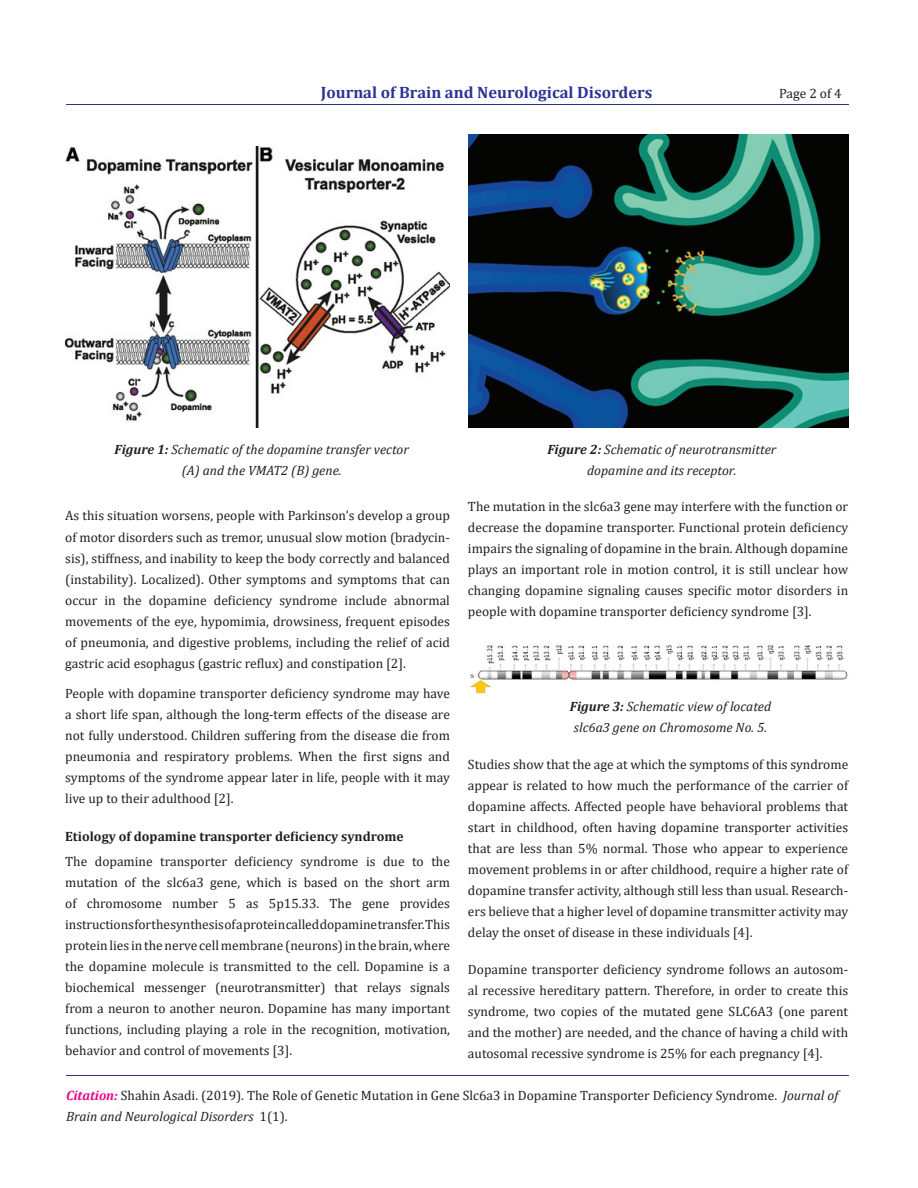
<style>
.page{position:relative;width:918px;height:1188px;background:#fff}
.page>*{position:absolute;margin:0;border:0;box-sizing:border-box;transform-origin:0 0}
.t1{font:700 16.5px "Cambria";color:#2b3393}
.t2{font:13.5px/21px "Cambria";color:#231f20;text-align:justify}
.t3{font:italic 13.5px/21px "Cambria";color:#231f20;text-align:center}
.t4{font:700 13.5px "Cambria";color:#231f20}
.s1{font-weight:700}
.s2{font-weight:700;font-style:italic;color:#ed028c}
.s3{font-style:italic}
</style>
<div class="page">
<hr style="left:66px;top:105px;width:782px;height:1px;background:#2b3393">
<hr style="left:66px;top:1075px;width:782px;height:1px;background:#2b3393">
<img style="left:65px;top:146px;width:385px;height:282px">
<img style="left:468px;top:134px;width:380px;height:293px">
<img style="left:470px;top:645px;width:378px;height:49px">
<p class="t1" style="left:321px;top:80px;width:333px">Journal of Brain and Neurological Disorders</p>
<p class="t2" style="left:779px;top:83px;width:64px">Page 2 of 4</p>
<p class="t3" style="left:115px;top:438px;width:296px"><span class="s1">Figure 1:</span> Schematic of the dopamine transfer vector (A) and the VMAT2 (B) gene.</p>
<p class="t3" style="left:547px;top:438px;width:231px"><span class="s1">Figure 2:</span> Schematic of neurotransmitter dopamine and its receptor.</p>
<p class="t2" style="left:468px;top:496px;width:382px">The mutation in the slc6a3 gene may interfere with the function or decrease the dopamine transporter. Functional protein deficiency impairs the signaling of dopamine in the brain. Although dopamine plays an important role in motion control, it is still unclear how changing dopamine signaling causes specific motor disorders in people with dopamine transporter deficiency syndrome [3].</p>
<p class="t2" style="left:65px;top:505px;width:386px">As this situation worsens, people with Parkinson’s develop a group of motor disorders such as tremor, unusual slow motion (bradycin&shy;sis), stiffness, and inability to keep the body correctly and balanced (instability). Localized). Other symptoms and symptoms that can occur in the dopamine deficiency syndrome include abnormal movements of the eye, hypomimia, drowsiness, frequent episodes of pneumonia, and digestive problems, including the relief of acid gastric acid esophagus (gastric reflux) and constipation [2].</p>
<p class="t2" style="left:65px;top:682px;width:386px">People with dopamine transporter deficiency syndrome may have a short life span, although the long-term effects of the disease are not fully understood. Children suffering from the disease die from pneumonia and respiratory problems. When the first signs and symptoms of the syndrome appear later in life, people with it may live up to their adulthood [2].</p>
<p class="t3" style="left:570px;top:695px;width:203px"><span class="s1">Figure 3:</span> Schematic view of located slc6a3 gene on Chromosome No. 5.</p>
<p class="t2" style="left:468px;top:754px;width:382px">Studies show that the age at which the symptoms of this syndrome appear is related to how much the performance of the carrier of dopamine affects. Affected people have behavioral problems that start in childhood, often having dopamine transporter activities that are less than 5% normal. Those who appear to experience movement problems in or after childhood, require a higher rate of dopamine transfer activity, although still less than usual. Research&shy;ers believe that a higher level of dopamine transmitter activity may delay the onset of disease in these individuals [4].</p>
<p class="t2" style="left:468px;top:959px;width:382px">Dopamine transporter deficiency syndrome follows an autosom&shy;al recessive hereditary pattern. Therefore, in order to create this syndrome, two copies of the mutated gene SLC6A3 (one parent and the mother) are needed, and the chance of having a child with autosomal recessive syndrome is 25% for each pregnancy [4].</p>
<p class="t4" style="left:65px;top:827px;width:340px">Etiology of dopamine transporter deficiency syndrome</p>
<p class="t2" style="left:65px;top:850px;width:386px">The dopamine transporter deficiency syndrome is due to the mutation of the slc6a3 gene, which is based on the short arm of chromosome number 5 as 5p15.33. The gene provides instructions for the synthesis of a protein called dopamine transfer. This protein lies in the nerve cell membrane (neurons) in the brain, where the dopamine molecule is transmitted to the cell. Dopamine is a biochemical messenger (neurotransmitter) that relays signals from a neuron to another neuron. Dopamine has many important functions, including playing a role in the recognition, motivation, behavior and control of movements [3].</p>
<p class="t2" style="left:66px;top:1084px;width:774px"><span class="s2">Citation:</span> Shahin Asadi. (2019). The Role of Genetic Mutation in Gene Slc6a3 in Dopamine Transporter Deficiency Syndrome. <span class="s3">Journal of<br>Brain and Neurological Disorders</span> 1(1).</p>
</div>
